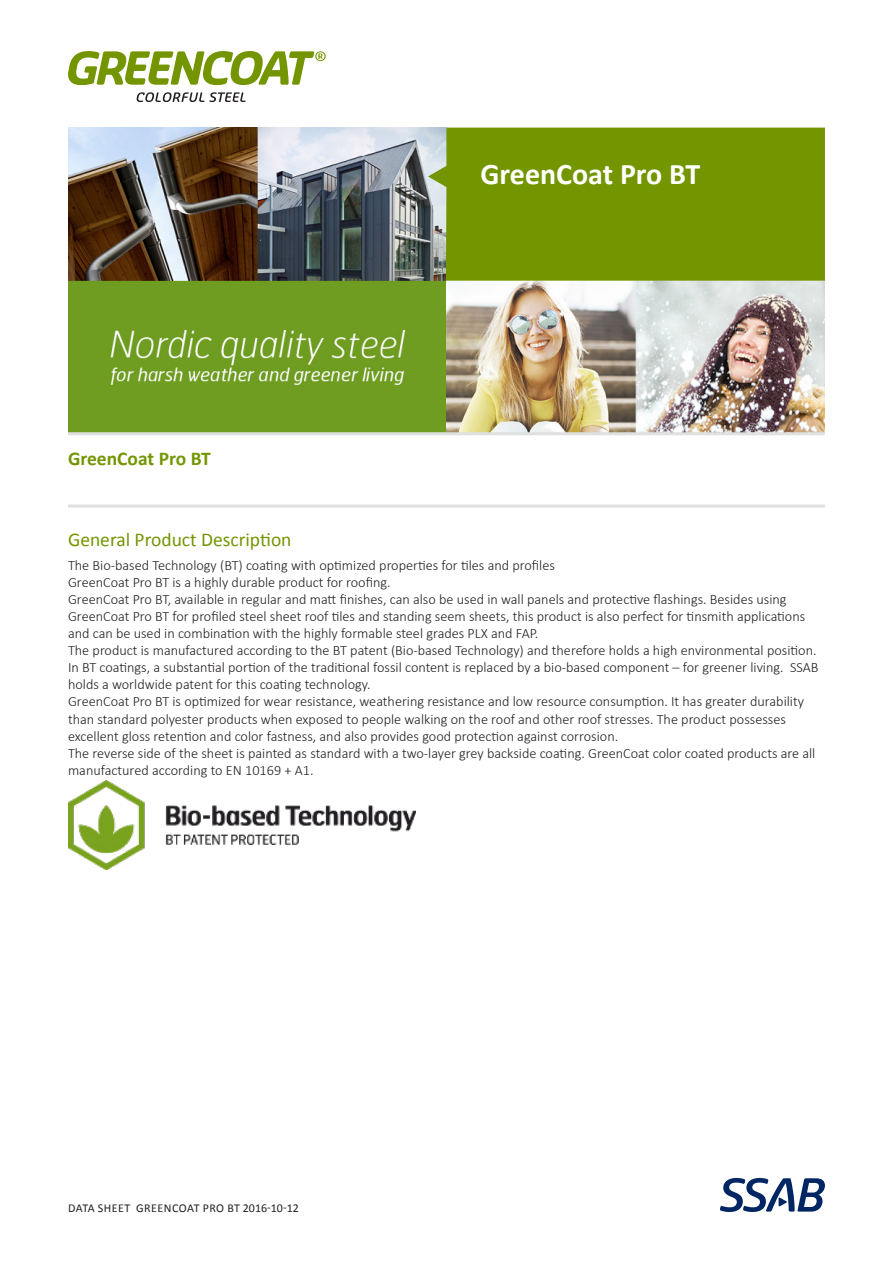
<style>
.page{position:relative;width:893px;height:1263px;background:#fff}
.page>*{position:absolute;margin:0;border:0;box-sizing:border-box;transform-origin:0 0}
.SSAB_product_name_fr{font:700 30px "Calibri";color:#fff}
.SSAB_subhead_ALL_CAP{font:19.5px "Calibri";color:#739600}
.SSAB_product_headlin{font:700 19.5px "Calibri";color:#739600}
.SSAB_text_HermesFB_T{font:300 14.25px/17.1px "Calibri";color:#231f20}
.SSAB_footer_ALL_CAPS{font:12px "Calibri";letter-spacing:.03em;color:#231f20}
</style>
<div class="page">
<svg style="left:720px;top:1178px;width:105px;height:34px"></svg>
<svg style="left:68px;top:51px;width:258px;height:34px"></svg>
<svg style="left:137px;top:92px;width:109px;height:10px"></svg>
<img style="left:68px;top:128px;width:378px;height:304px">
<img style="left:446px;top:281px;width:379px;height:151px">
<div style="left:428px;top:128px;width:397px;height:153px;background:#739600"></div>
<img style="left:68px;top:780px;width:348px;height:89px">
<hr style="left:68px;top:432px;width:757px;height:3px;background:#dfe0e0">
<hr style="left:68px;top:504px;width:757px;height:3px;background:#dfe0e0">
<p class="SSAB_product_headlin" style="left:68px;top:445px;width:144px">GreenCoat Pro BT</p>
<p class="SSAB_product_name_fr" style="left:480px;top:153px;width:221px">GreenCoat Pro BT</p>
<p class="SSAB_subhead_ALL_CAP" style="left:68px;top:526px;width:225px">General Product Description</p>
<p class="SSAB_text_HermesFB_T" style="left:68px;top:556px;width:488px">The Bio-based Technology (BT) coating with optimized properties for tiles and profiles</p>
<p class="SSAB_text_HermesFB_T" style="left:68px;top:573px;width:324px">GreenCoat Pro BT is a highly durable product for roofing.</p>
<p class="SSAB_text_HermesFB_T" style="left:68px;top:590px;width:739px">GreenCoat Pro BT, available in regular and matt finishes, can also be used in wall panels and protective flashings. Besides using<br>GreenCoat Pro BT for profiled steel sheet roof tiles and standing seem sheets, this product is also perfect for tinsmith applications and can be used in combination with the highly formable steel grades PLX and FAP.</p>
<p class="SSAB_text_HermesFB_T" style="left:68px;top:642px;width:752px">The product is manufactured according to the BT patent (Bio-based Technology) and therefore holds a high environmental position.<br>In BT coatings, a substantial portion of the traditional fossil content is replaced by a bio-based component – for greener living. SSAB holds a worldwide patent for this coating technology.</p>
<p class="SSAB_text_HermesFB_T" style="left:68px;top:693px;width:738px">GreenCoat Pro BT is optimized for wear resistance, weathering resistance and low resource consumption. It has greater durability than standard polyester products when exposed to people walking on the roof and other roof stresses. The product possesses excellent gloss retention and color fastness, and also provides good protection against corrosion.</p>
<p class="SSAB_text_HermesFB_T" style="left:68px;top:744px;width:749px">The reverse side of the sheet is painted as standard with a two-layer grey backside coating. GreenCoat color coated products are all manufactured according to EN 10169 + A1.</p>
<p class="SSAB_footer_ALL_CAPS" style="left:68px;top:1199px;width:232px">Data sheet GreenCoat Pro BT 2016-10-12</p>
</div>
